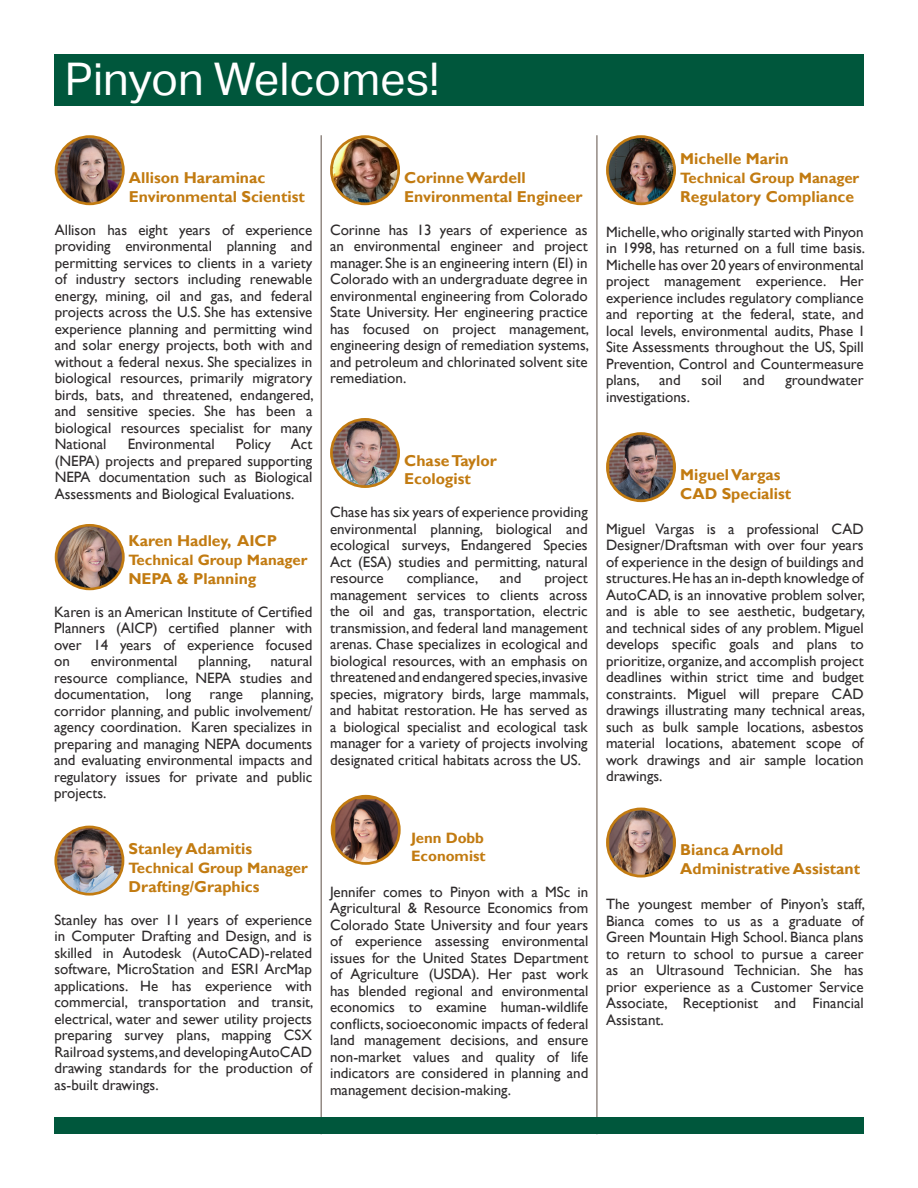
<style>
.page{position:relative;width:918px;height:1188px;background:#fff}
.page>*{position:absolute;margin:0;border:0;box-sizing:border-box;transform-origin:0 0}
.t1{font:45px "Aktiv Grotesk";color:#fff}
.t2{font:700 15.75px "Gill Sans";color:#c27b11}
.t3{font:15px/16.5px "Gill Sans";color:#2e2b2c;text-align:justify}
.t4{font:700 15px "Gill Sans";color:#c27b11}
</style>
<div class="page">
<hr style="left:320px;top:135px;width:2px;height:999px;background:#938a84">
<hr style="left:596px;top:135px;width:2px;height:999px;background:#938a84">
<div style="left:54px;top:54px;width:810px;height:52px;background:#00573c"></div>
<div style="left:54px;top:1118px;width:810px;height:16px;background:#00573c"></div>
<svg style="left:331px;top:795px;width:70px;height:70px"></svg>
<img style="left:335px;top:799px;width:63px;height:63px">
<svg style="left:55px;top:135px;width:70px;height:70px"></svg>
<img style="left:57px;top:138px;width:65px;height:65px;border-radius:32px">
<svg style="left:330px;top:135px;width:70px;height:70px"></svg>
<img style="left:333px;top:138px;width:64px;height:65px;border-radius:32px">
<svg style="left:330px;top:418px;width:70px;height:70px"></svg>
<img style="left:333px;top:421px;width:64px;height:64px;border-radius:32px">
<svg style="left:54px;top:826px;width:70px;height:70px"></svg>
<img style="left:57px;top:828px;width:65px;height:65px;border-radius:32px">
<svg style="left:606px;top:135px;width:70px;height:70px"></svg>
<img style="left:609px;top:138px;width:64px;height:65px;border-radius:32px">
<svg style="left:606px;top:432px;width:70px;height:70px"></svg>
<img style="left:609px;top:435px;width:64px;height:64px">
<svg style="left:606px;top:808px;width:70px;height:70px"></svg>
<img style="left:609px;top:810px;width:64px;height:65px">
<svg style="left:55px;top:524px;width:70px;height:66px"></svg>
<img style="left:57px;top:527px;width:65px;height:61px">
<p class="t1" style="left:65px;top:53px;width:376px">Pinyon Welcomes!</p>
<p class="t2" style="left:129px;top:168px;width:138px">Allison Haraminac</p>
<p class="t2" style="left:129px;top:187px;width:177px">Environmental Scientist</p>
<p class="t3" style="left:55px;top:222px;width:261px">Allison has eight years of experience providing environmental planning and permitting services to clients in a variety of industry sectors including renewable energy, mining, oil and gas, and federal projects across the U.S. She has extensive experience planning and permitting wind and solar energy projects, both with and without a federal nexus. She specializes in biological resources, primarily migratory birds, bats, and threatened, endangered, and sensitive species. She has been a biological resources specialist for many National</p>
<p class="t3" style="left:55px;top:436px;width:259px;text-indent:236px">Act (NEPA) projects and prepared supporting NEPA documentation such as Biological Assessments and Biological Evaluations.</p>
<p class="t3" style="left:128px;top:436px;width:88px">Environmental</p>
<p class="t3" style="left:236px;top:436px;width:37px">Policy</p>
<p class="t2" style="left:128px;top:532px;width:150px">Karen Hadley, AICP</p>
<p class="t4" style="left:128px;top:551px;width:181px">Technical Group Manager</p>
<p class="t2" style="left:128px;top:569px;width:130px">NEPA &amp; Planning</p>
<p class="t3" style="left:54px;top:604px;width:260px">Karen is an American Institute of Certified Planners (AICP) certified planner with over 14 years of experience focused on</p>
<p class="t3" style="left:54px;top:653px;width:261px;text-indent:216px">natural resource compliance, NEPA studies and documentation, long range planning, corridor planning, and public involvement/ agency coordination. Karen specializes in preparing and managing NEPA documents and evaluating environmental impacts and regulatory issues for private and public projects.</p>
<p class="t3" style="left:91px;top:653px;width:88px">environmental</p>
<p class="t3" style="left:198px;top:653px;width:54px">planning,</p>
<p class="t2" style="left:129px;top:840px;width:125px">Stanley Adamitis</p>
<p class="t4" style="left:129px;top:859px;width:181px">Technical Group Manager</p>
<p class="t2" style="left:129px;top:877px;width:132px">Drafting/Graphics</p>
<p class="t3" style="left:54px;top:912px;width:261px">Stanley has over 11 years of experience in Computer Drafting and Design, and is skilled in Autodesk (AutoCAD)-related software, MicroStation and ESRI ArcMap applications. He has experience with commercial, transportation and transit, electrical, water and sewer utility projects preparing survey plans, mapping CSX Railroad systems, and developing AutoCAD drawing standards for the production of as-built drawings.</p>
<p class="t2" style="left:404px;top:168px;width:123px">Corinne Wardell</p>
<p class="t2" style="left:404px;top:187px;width:180px">Environmental Engineer</p>
<p class="t3" style="left:330px;top:222px;width:261px">Corinne has 13 years of experience as an environmental engineer and project manager. She is an engineering intern (EI) in Colorado with an undergraduate degree in environmental engineering from Colorado State University. Her engineering practice has focused on project management, engineering design of remediation systems, and petroleum and chlorinated solvent site remediation.</p>
<p class="t2" style="left:404px;top:451px;width:94px">Chase Taylor</p>
<p class="t2" style="left:404px;top:470px;width:68px">Ecologist</p>
<p class="t3" style="left:330px;top:504px;width:259px">Chase has six years of experience providing environmental planning, biological and ecological surveys, Endangered Species Act (ESA) studies and permitting, natural resource</p>
<p class="t3" style="left:407px;top:570px;width:73px">compliance,</p>
<p class="t3" style="left:500px;top:570px;width:23px">and</p>
<p class="t3" style="left:330px;top:570px;width:261px;text-indent:214px">project management services to clients across the oil and gas, transportation, electric transmission, and federal land management arenas. Chase specializes in ecological and biological resources, with an emphasis on threatened and endangered species,invasive species, migratory birds, large mammals, and habitat restoration. He has served as a biological specialist and ecological task manager for a variety of projects involving designated critical habitats across the US.</p>
<p class="t4" style="left:411px;top:829px;width:74px">Jenn Dobb</p>
<p class="t4" style="left:411px;top:847px;width:76px">Economist</p>
<p class="t3" style="left:330px;top:884px;width:260px">Jennifer comes to Pinyon with a MSc in Agricultural &amp; Resource Economics from Colorado State University and four years of experience assessing environmental issues for the United States Department of Agriculture (USDA). Her past work has blended regional and environmental economics to examine human-wildlife conflicts, socioeconomic impacts of federal land management decisions, and ensure non-market values and quality of life indicators are considered in planning and management decision-making.</p>
<p class="t2" style="left:680px;top:149px;width:110px">Michelle Marin</p>
<p class="t4" style="left:680px;top:169px;width:181px">Technical Group Manager</p>
<p class="t2" style="left:680px;top:187px;width:175px">Regulatory Compliance</p>
<p class="t3" style="left:606px;top:224px;width:261px">Michelle, who originally started with Pinyon in 1998, has returned on a full time basis.<br>Michelle has over 20 years of environmental project management experience. Her experience includes regulatory compliance and reporting at the federal, state, and local levels, environmental audits, Phase I Site Assessments throughout the US, Spill Prevention, Control and Countermeasure plans,</p>
<p class="t3" style="left:659px;top:372px;width:23px">and</p>
<p class="t3" style="left:702px;top:372px;width:22px">soil</p>
<p class="t3" style="left:743px;top:372px;width:23px">and</p>
<p class="t3" style="left:786px;top:372px;width:80px">groundwater</p>
<p class="t3" style="left:606px;top:389px;width:86px">investigations.</p>
<p class="t2" style="left:680px;top:465px;width:102px">Miguel Vargas</p>
<p class="t2" style="left:680px;top:484px;width:113px">CAD Specialist</p>
<p class="t3" style="left:606px;top:521px;width:261px">Miguel Vargas is a professional CAD Designer/Draftsman with over four years of experience in the design of buildings and structures. He has an in-depth knowledge of AutoCAD, is an innovative problem solver, and is able to see aesthetic, budgetary, and technical sides of any problem. Miguel develops specific goals and plans to prioritize, organize, and accomplish project deadlines within strict time and budget constraints. Miguel will prepare CAD drawings illustrating many technical areas, such as bulk sample locations, asbestos material locations, abatement scope of work drawings and air sample location drawings.</p>
<p class="t2" style="left:680px;top:840px;width:105px">Bianca Arnold</p>
<p class="t2" style="left:680px;top:859px;width:181px">Administrative Assistant</p>
<p class="t3" style="left:606px;top:896px;width:261px">The youngest member of Pinyon’s staff, Bianca comes to us as a graduate of Green Mountain High School. Bianca plans to return to school to pursue a career as an Ultrasound Technician. She has prior experience as a Customer Service Associate, Receptionist and Financial Assistant.</p>
</div>
